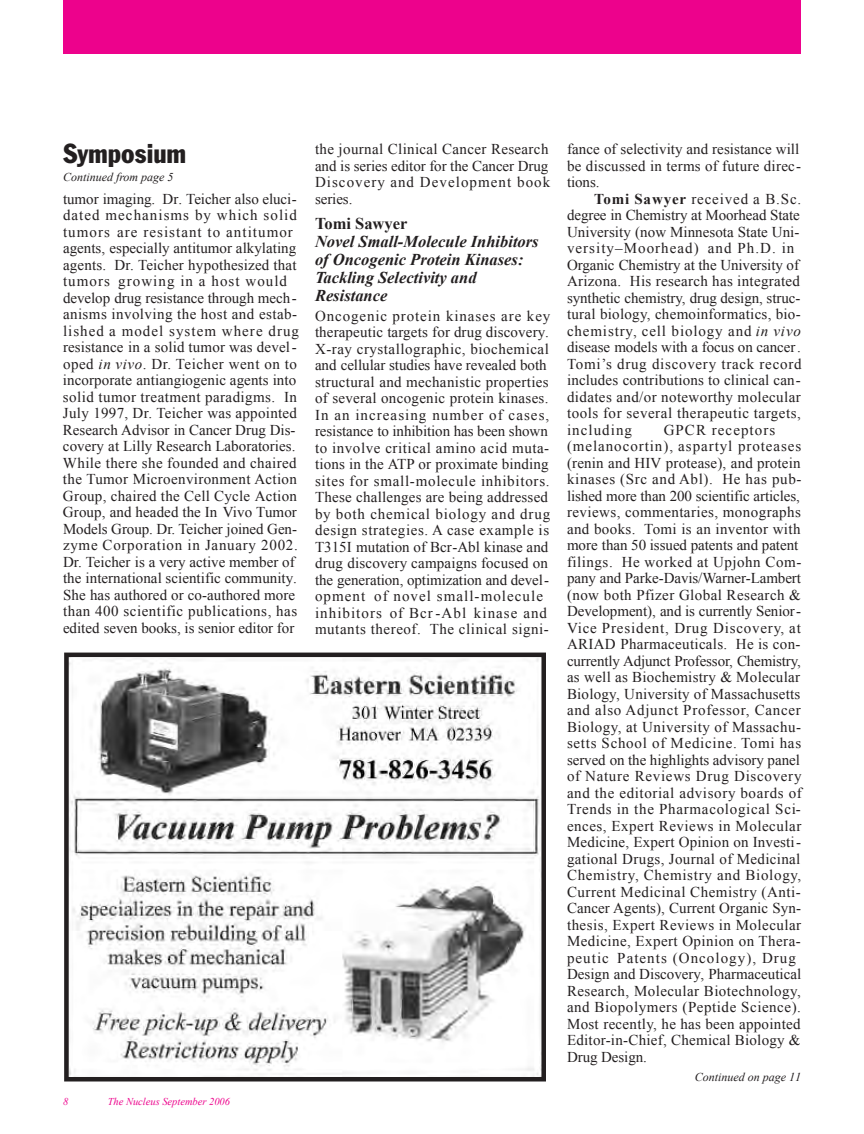
<style>
.page{position:relative;width:864px;height:1134px;background:#fff}
.page>*{position:absolute;margin:0;border:0;box-sizing:border-box;transform-origin:0 0}
.t1{font:condensed 27px "Franklin Gothic BT";color:#231f20}
.t2{font:italic 700 16.5px/18px "Times New Roman";color:#231f20}
.t3{font:700 16.5px "Times New Roman";color:#231f20}
.t4{font:15px/16.5px "Times New Roman";letter-spacing:.02em;color:#231f20}
.t5{font:italic 12px "Times New Roman";color:#231f20}
.t6{font:italic 10.5px "Times New Roman";color:#ed028c}
.s1{font-style:italic}
.s2{font-weight:700}
</style>
<div class="page">
<div style="left:63px;top:0;width:738px;height:54px;background:#ed028c"></div>
<img style="left:69px;top:658px;width:472px;height:419px">
<div style="left:64px;top:653px;width:482px;height:429px;border:4px solid #231f20"></div>
<h1 class="t1" style="left:63px;top:144px;width:125px">Symposium</h1>
<p class="t5" style="left:63px;top:169px;width:112px">Continued from page 5</p>
<p class="t4" style="left:63px;top:190px;width:238px">tumor imaging. Dr. Teicher also eluci&shy;dated mechanisms by which solid tumors are resistant to antitumor agents, especially antitumor alkylating agents. Dr. Teicher hypothesized that tumors growing in a host would develop drug resistance through mech&shy;anisms involving the host and estab&shy;lished a model system where drug resistance in a solid tumor was devel&shy;oped <span class="s1">in vivo</span>. Dr. Teicher went on to incorporate antiangiogenic agents into solid tumor treatment paradigms. In July 1997, Dr. Teicher was appointed Research Advisor in Cancer Drug Dis&shy;covery at Lilly Research Laboratories.<br>While there she founded and chaired the Tumor Microenvironment Action Group, chaired the Cell Cycle Action Group, and headed the In Vivo Tumor Models Group. Dr. Teicher joined Gen&shy;zyme Corporation in January 2002.<br>Dr. Teicher is a very active member of the international scientific community.<br>She has authored or co-authored more than 400 scientific publications, has edited seven books, is senior editor for</p>
<p class="t4" style="left:315px;top:141px;width:237px">the journal Clinical Cancer Research and is series editor for the Cancer Drug<br>Discovery and Development book series.</p>
<p class="t3" style="left:315px;top:212px;width:94px">Tomi Sawyer</p>
<p class="t2" style="left:315px;top:232px;width:225px">Novel Small-Molecule Inhibitors of Oncogenic Protein Kinases:<br>Tackling Selectivity and<br>Resistance</p>
<p class="t4" style="left:315px;top:307px;width:237px">Oncogenic protein kinases are key therapeutic targets for drug discovery.<br>X-ray crystallographic, biochemical and cellular studies have revealed both structural and mechanistic properties of several oncogenic protein kinases.<br>In an increasing number of cases, resistance to inhibition has been shown to involve critical amino acid muta&shy;tions in the ATP or proximate binding sites for small-molecule inhibitors.<br>These challenges are being addressed by both chemical biology and drug design strategies. A case example is T315I mutation of Bcr-Abl kinase and drug discovery campaigns focused on the generation, optimization and devel&shy;opment of novel small-molecule inhibitors of Bcr-Abl kinase and mutants thereof. The clinical signi-</p>
<p class="t6" style="left:63px;top:1094px;width:7px">8</p>
<p class="t6" style="left:108px;top:1094px;width:124px">The Nucleus September 2006</p>
<p class="t4" style="left:567px;top:141px;width:236px">fance of selectivity and resistance will be discussed in terms of future direc&shy;tions.</p>
<p class="t4" style="left:567px;top:190px;width:236px;text-indent:27px"><span class="s2">Tomi Sawyer</span> received a B.Sc. degree in Chemistry at Moorhead State University (now Minnesota State Uni&shy;versity–Moorhead) and Ph.D. in Organic Chemistry at the University of Arizona. His research has integrated synthetic chemistry, drug design, struc&shy;tural biology, chemoinformatics, bio&shy;chemistry, cell biology and <span class="s1">in vivo </span>disease models with a focus on cancer.<br>Tomi’s drug discovery track record includes contributions to clinical can&shy;didates and/or noteworthy molecular tools for several therapeutic targets, including</p>
<p class="t4" style="left:567px;top:421px;width:236px;text-indent:97px">GPCR receptors (melanocortin), aspartyl proteases (renin and HIV protease), and protein kinases (Src and Abl). He has pub&shy;lished more than 200 scientific articles, reviews, commentaries, monographs and books. Tomi is an inventor with more than 50 issued patents and patent filings. He worked at Upjohn Com&shy;pany and Parke-Davis/Warner-Lambert (now both Pfizer Global Research &amp; Development), and is currently Senior-Vice President, Drug Discovery, at ARIAD Pharmaceuticals. He is con&shy;currently Adjunct Professor, Chemistry, as well as Biochemistry &amp; Molecular Biology, University of Massachusetts and also Adjunct Professor, Cancer Biology, at University of Massachu&shy;setts School of Medicine. Tomi has served on the highlights advisory panel of Nature Reviews Drug Discovery and the editorial advisory boards of Trends in the Pharmacological Sci&shy;ences, Expert Reviews in Molecular Medicine, Expert Opinion on Investi&shy;gational Drugs, Journal of Medicinal Chemistry, Chemistry and Biology, Current Medicinal Chemistry (Anti-Cancer Agents), Current Organic Syn&shy;thesis, Expert Reviews in Molecular Medicine, Expert Opinion on Thera&shy;peutic Patents (Oncology), Drug Design and Discovery, Pharmaceutical Research, Molecular Biotechnology, and Biopolymers (Peptide Science).<br>Most recently, he has been appointed Editor-in-Chief, Chemical Biology &amp; Drug Design.</p>
<p class="t5" style="left:695px;top:1068px;width:108px">Continued on page 11</p>
</div>
